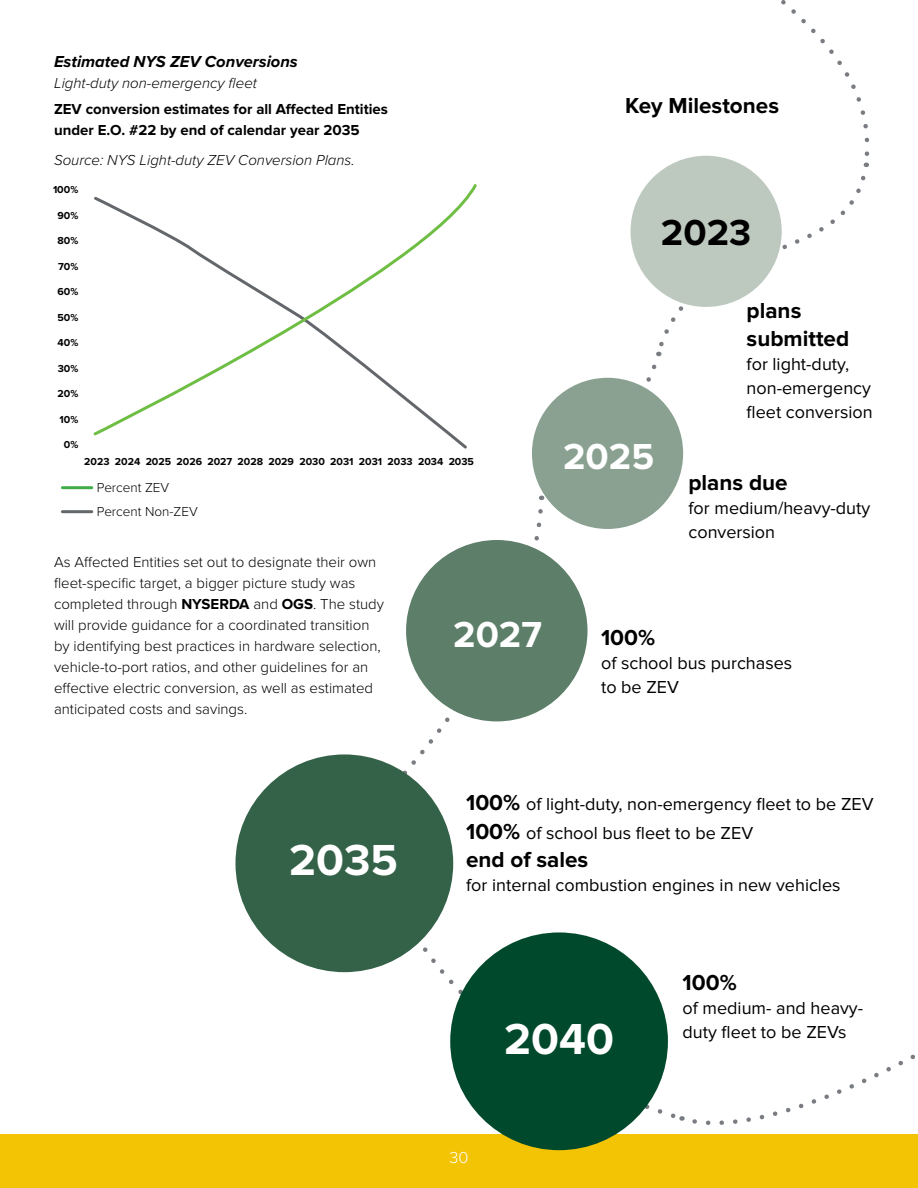
<style>
.page{position:relative;width:918px;height:1188px;background:#fff}
.page>*{position:absolute;margin:0;border:0;box-sizing:border-box;transform-origin:0 0}
.t1{font:700 45px "Proxima Nova";color:#fff}
.t2{font:700 37.5px "Proxima Nova";color:#fff}
.t3{font:700 37.5px "Proxima Nova";color:#000}
.t4{font:700 22.5px/28.5px "Proxima Nova";color:#000}
.t5{font:18px/24px "Proxima Nova";color:#000}
.t6{font:italic 700 16.5px "Proxima Nova";color:#000}
.t7{font:300 16.5px "Proxima Nova";color:#fff}
.t8{font:300 15px/21px "Proxima Nova";color:#000}
.t9{font:700 15px/21px "Proxima Nova";color:#000}
.t10{font:italic 300 15px "Proxima Nova";color:#000}
.t11{font:300 13.5px/24px "Proxima Nova";color:#000}
.t12{font:700 10.5px "Proxima Nova";color:#000}
.s1{font-weight:700}
.s2{font-weight:700;font-size:22.5px}
</style>
<div class="page">
<div style="left:0;top:1135px;width:918px;height:53px;background:#f3c404"></div>
<svg style="left:381px;top:509px;width:163px;height:303px"></svg>
<svg style="left:368px;top:820px;width:313px;height:302px"></svg>
<div style="left:532px;top:378px;width:151px;height:151px;background:#8aa191;border-radius:50%"></div>
<svg style="left:537px;top:0;width:333px;height:500px"></svg>
<div style="left:631px;top:156px;width:151px;height:151px;background:#bdc9bf;border-radius:50%"></div>
<div style="left:406px;top:540px;width:182px;height:181px;background:#5d7e69;border-radius:50%"></div>
<div style="left:236px;top:754px;width:217px;height:218px;background:#346248;border-radius:50%"></div>
<svg style="left:689px;top:1054px;width:229px;height:81px"></svg>
<div style="left:450px;top:932px;width:218px;height:218px;background:#00492c;border-radius:50%"></div>
<hr style="left:62px;top:510px;width:30px;height:3px;background:#63666a">
<hr style="left:62px;top:486px;width:30px;height:3px;background:#41ad49">
<svg style="left:93px;top:184px;width:384px;height:253px"></svg>
<p class="t6" style="left:54px;top:49px;width:245px">Estimated NYS ZEV Conversions</p>
<p class="t10" style="left:54px;top:72px;width:204px">Light-duty non-emergency feet</p>
<p class="t9" style="left:54px;top:98px;width:336px">ZEV conversion estimates for all Afected Entities under E.O. #22 by end of calendar year 2035</p>
<p class="t10" style="left:54px;top:148px;width:302px">Source: NYS Light-duty ZEV Conversion Plans.</p>
<p class="t12" style="left:53px;top:184px;width:27px">100%</p>
<p class="t12" style="left:57px;top:209px;width:22px">90%</p>
<p class="t12" style="left:57px;top:235px;width:22px">80%</p>
<p class="t12" style="left:58px;top:260px;width:22px">70%</p>
<p class="t12" style="left:57px;top:286px;width:22px">60%</p>
<p class="t12" style="left:57px;top:311px;width:22px">50%</p>
<p class="t12" style="left:58px;top:337px;width:22px">40%</p>
<p class="t12" style="left:58px;top:362px;width:22px">30%</p>
<p class="t12" style="left:58px;top:388px;width:22px">20%</p>
<p class="t12" style="left:60px;top:413px;width:20px">10%</p>
<p class="t12" style="left:64px;top:439px;width:16px">0%</p>
<p class="t12" style="left:84px;top:456px;width:391px">2023 2024 2025 2026 2027 2028 2029 2030 2031 2031 2033 2034 2035</p>
<p class="t11" style="left:97px;top:475px;width:102px">Percent ZEV<br>Percent Non-ZEV</p>
<h3 class="t4" style="left:625px;top:91px;width:155px">Key Milestones</h3>
<h2 class="t3" style="left:661px;top:211px;width:92px">2023</h2>
<h2 class="t2" style="left:563px;top:435px;width:93px">2025</h2>
<h3 class="t4" style="left:747px;top:297px;width:104px">plans submitted</h3>
<p class="t5" style="left:747px;top:353px;width:128px">for light-duty, non-emergency feet conversion</p>
<h3 class="t4" style="left:688px;top:469px;width:101px">plans due</h3>
<p class="t5" style="left:688px;top:497px;width:183px">for medium/heavy-duty conversion</p>
<p class="t8" style="left:54px;top:551px;width:332px">As Afected Entities set out to designate their own feet-specifc target, a bigger picture study was completed through <span class="s1">NYSERDA</span> and <span class="s1">OGS</span>. The study will provide guidance for a coordinated transition by identifying best practices in hardware selection, vehicle-to-port ratios, and other guidelines for an efective electric conversion, as well as estimated anticipated costs and savings.</p>
<h1 class="t1" style="left:289px;top:834px;width:110px">2035</h1>
<h2 class="t2" style="left:453px;top:613px;width:90px">2027</h2>
<h3 class="t4" style="left:601px;top:623px;width:56px">100%</h3>
<p class="t5" style="left:601px;top:651px;width:193px">of school bus purchases to be ZEV</p>
<p class="t5" style="left:466px;top:790px;width:409px;line-height:28.5px"><span class="s2">100%</span> of light-duty, non-emergency feet to be ZEV<br><span class="s2">100%</span> of school bus feet to be ZEV</p>
<h3 class="t4" style="left:466px;top:846px;width:124px">end of sales</h3>
<p class="t5" style="left:466px;top:874px;width:376px">for internal combustion engines in new vehicles</p>
<h1 class="t1" style="left:504px;top:1013px;width:111px">2040</h1>
<p class="t7" style="left:449px;top:1145px;width:21px">30</p>
<h3 class="t4" style="left:683px;top:969px;width:56px">100%</h3>
<p class="t5" style="left:683px;top:996px;width:182px">of medium- and heavy&shy;duty feet to be ZEVs</p>
</div>
